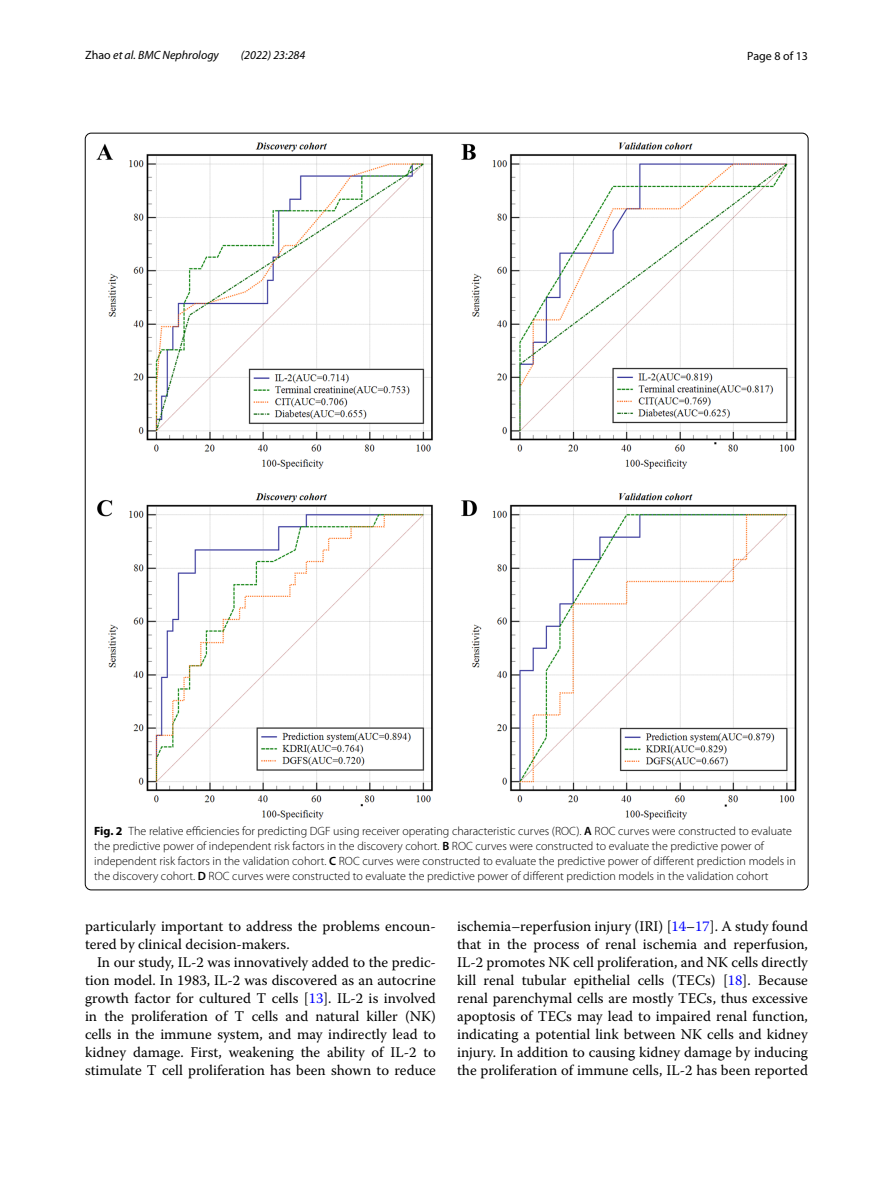
<style>
.page{position:relative;width:893px;height:1187px;background:#fff}
.page>*{position:absolute;margin:0;border:0;box-sizing:border-box;transform-origin:0 0}
.t1{font:14.7px/18px "Warnock Pro";color:#000;text-align:justify}
.t2{font:300 12px/15px "Myriad Pro";color:#000}
.t3{font:italic 12px "Myriad Pro";color:#000}
.t4{font:12px "Myriad Pro";color:#000}
.s1{font-style:normal}
.s2{font-weight:700}
.s3{font-weight:600}
.s4{color:#00f}
</style>
<div class="page">
<img style="left:96px;top:142px;width:701px;height:677px">
<p class="t3" style="left:85px;top:48px;width:135px"><span class="s1">Zhao</span> et al. BMC Nephrology</p>
<p class="t3" style="left:241px;top:48px;width:66px">(2022) 23:284</p>
<p class="t4" style="left:747px;top:48px;width:62px">Page 8 of 13</p>
<p class="t2" style="left:94px;top:823px;width:703px"><span class="s2">Fig. 2</span> The relative efficiencies for predicting DGF using receiver operating characteristic curves (ROC). <span class="s3">A</span> ROC curves were constructed to evaluate the predictive power of independent risk factors in the discovery cohort. <span class="s3">B</span> ROC curves were constructed to evaluate the predictive power of independent risk factors in the validation cohort. <span class="s3">C</span> ROC curves were constructed to evaluate the predictive power of different prediction models in the discovery cohort. <span class="s3">D</span> ROC curves were constructed to evaluate the predictive power of different prediction models in the validation cohort</p>
<p class="t1" style="left:85px;top:916px;width:352px">particularly important to address the problems encoun&shy;tered by clinical decision-makers.</p>
<p class="t1" style="left:85px;top:952px;width:352px;text-indent:12px">In our study, IL-2 was innovatively added to the predic&shy;tion model. In 1983, IL-2 was discovered as an autocrine growth factor for cultured T cells [<span class="s4">13</span>]. IL-2 is involved in the proliferation of T cells and natural killer (NK) cells in the immune system, and may indirectly lead to kidney damage. First, weakening the ability of IL-2 to stimulate T cell proliferation has been shown to reduce</p>
<p class="t1" style="left:457px;top:916px;width:352px">ischemia–reperfusion injury (IRI) [<span class="s4">14</span>–<span class="s4">17</span>]. A study found that in the process of renal ischemia and reperfusion, IL-2 promotes NK cell proliferation, and NK cells directly kill renal tubular epithelial cells (TECs) [<span class="s4">18</span>]. Because renal parenchymal cells are mostly TECs, thus excessive apoptosis of TECs may lead to impaired renal function, indicating a potential link between NK cells and kidney injury. In addition to causing kidney damage by inducing the proliferation of immune cells, IL-2 has been reported</p>
</div>
